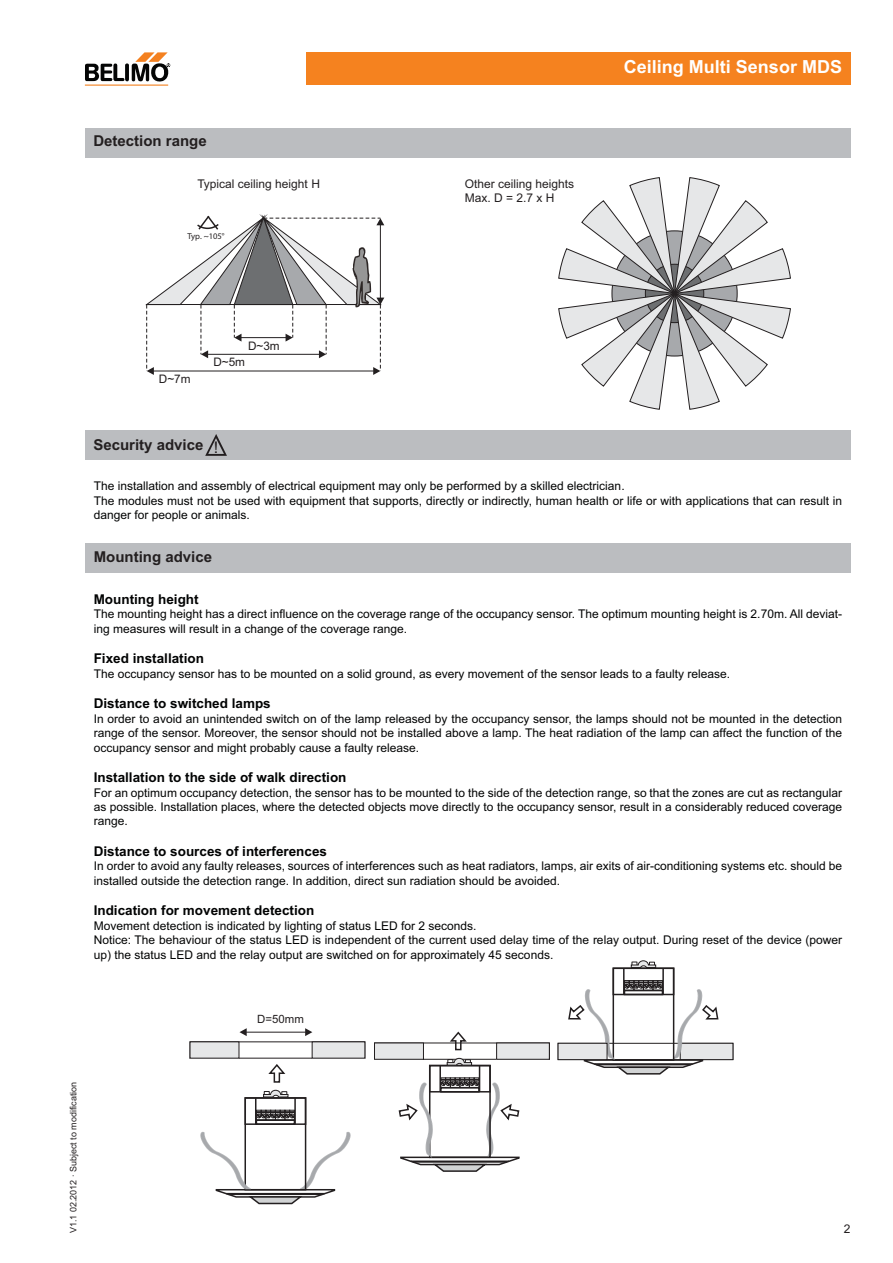
<style>
.page{position:relative;width:893px;height:1263px;background:#fff}
.page>*{position:absolute;margin:0;border:0;box-sizing:border-box;transform-origin:0 0}
.t1{font:700 18px "Arial";color:#fff}
.t2{font:700 15px "Arial";color:#231f20}
.t3{font:700 13.5px "Arial";color:#020303}
.t4{font:12px/14.4px "Arial";color:#020303}
.t5{font:12px/14.4px "Arial";color:#231f20}
.t6{font:11.7px "Arial";color:#231f20}
.t7{font:11.4px "Arial";color:#231f20}
.t8{font:9px "Arial";color:#231f20}
.t9{font:italic 8.55px "Arial";color:#231f20}
.s1{font-weight:400;font-size:16.05px;color:#221e1f}
</style>
<div class="page">
<hr style="left:85px;top:85px;width:83px;height:1px;background:#f48120">
<svg style="left:85px;top:52px;width:85px;height:30px"></svg>
<div style="left:306px;top:52px;width:544px;height:33px;background:#f5821f"></div>
<div style="left:85px;top:543px;width:765px;height:30px;background:#bbbdc0"></div>
<div style="left:85px;top:128px;width:765px;height:29px;background:#bbbdc0"></div>
<div style="left:85px;top:431px;width:765px;height:29px;background:#bbbdc0"></div>
<svg style="left:205px;top:434px;width:22px;height:22px"></svg>
<svg style="left:558px;top:177px;width:233px;height:233px"></svg>
<svg style="left:145px;top:214px;width:239px;height:161px"></svg>
<div style="left:680px;top:1043px;width:53px;height:17px;background:#e6e7e8"></div>
<div style="left:680px;top:1043px;width:53px;height:17px;border:1px solid #231f20"></div>
<div style="left:558px;top:1043px;width:49px;height:17px;background:#e6e7e8"></div>
<div style="left:558px;top:1043px;width:49px;height:17px;border:1px solid #231f20"></div>
<svg style="left:567px;top:960px;width:152px;height:115px"></svg>
<div style="left:497px;top:1043px;width:52px;height:16px;background:#e6e7e8"></div>
<div style="left:496px;top:1043px;width:54px;height:17px;border:1px solid #231f20"></div>
<svg style="left:448px;top:1031px;width:20px;height:20px"></svg>
<div style="left:374px;top:1043px;width:49px;height:16px;background:#e6e7e8"></div>
<div style="left:374px;top:1043px;width:50px;height:17px;border:1px solid #231f20"></div>
<svg style="left:398px;top:1058px;width:122px;height:114px"></svg>
<div style="left:312px;top:1042px;width:53px;height:16px;background:#e6e7e8"></div>
<div style="left:312px;top:1041px;width:53px;height:18px;border:1px solid #231f20"></div>
<hr style="left:246px;top:1032px;width:60px;height:1px;background:#231f20">
<svg style="left:239px;top:1028px;width:8px;height:8px"></svg>
<svg style="left:305px;top:1028px;width:7px;height:8px"></svg>
<div style="left:244px;top:1097px;width:62px;height:28px;border:2px solid #231f20"></div>
<hr style="left:294px;top:1098px;width:2px;height:26px;background:#231f20">
<div style="left:256px;top:1119px;width:39px;height:6px;border:2px solid #231f20"></div>
<svg style="left:268px;top:1064px;width:18px;height:19px"></svg>
<svg style="left:255px;top:1089px;width:40px;height:35px"></svg>
<svg style="left:200px;top:1132px;width:151px;height:73px"></svg>
<div style="left:190px;top:1042px;width:49px;height:16px;background:#e6e7e8"></div>
<div style="left:190px;top:1041px;width:49px;height:18px;border:1px solid #231f20"></div>
<p class="t2" style="left:93px;top:135px;width:115px">Detection range</p>
<p class="t5" style="left:197px;top:178px;width:124px">Typical ceiling height H</p>
<p class="t9" style="left:188px;top:233px;width:39px">Typ. ~105°</p>
<p class="t5" style="left:465px;top:178px;width:111px">Other ceiling heights<br>Max. D = 2.7 x H</p>
<h1 class="t1" style="left:624px;top:60px;width:220px">Ceiling Multi Sensor MDS</h1>
<p class="t6" style="left:248px;top:342px;width:33px">D~3m</p>
<p class="t6" style="left:159px;top:375px;width:33px">D~7m</p>
<p class="t6" style="left:213px;top:358px;width:33px">D~5m</p>
<p class="t2" style="left:93px;top:439px;width:126px">Security advice <span class="s1">!</span></p>
<p class="t4" style="left:94px;top:480px;width:750px">The installation and assembly of electrical equipment may only be performed by a skilled electrician.<br>The modules must not be used with equipment that supports, directly or indirectly, human health or life or with applications that can result in danger for people or animals.</p>
<p class="t2" style="left:94px;top:551px;width:120px">Mounting advice</p>
<p class="t3" style="left:94px;top:594px;width:106px">Mounting height</p>
<p class="t4" style="left:94px;top:608px;width:750px">The mounting height has a direct influence on the coverage range of the occupancy sensor. The optimum mounting height is 2.70m. All deviat&shy;ing measures will result in a change of the coverage range.</p>
<p class="t3" style="left:94px;top:654px;width:112px">Fixed installation</p>
<p class="t4" style="left:94px;top:668px;width:638px">The occupancy sensor has to be mounted on a solid ground, as every movement of the sensor leads to a faulty release.</p>
<p class="t3" style="left:94px;top:699px;width:179px">Distance to switched lamps</p>
<p class="t4" style="left:94px;top:713px;width:750px;text-align:justify">In order to avoid an unintended switch on of the lamp released by the occupancy sensor, the lamps should not be mounted in the detection range of the sensor. Moreover, the sensor should not be installed above a lamp. The heat radiation of the lamp can affect the function of the occupancy sensor and might probably cause a faulty release.</p>
<p class="t3" style="left:94px;top:773px;width:254px">Installation to the side of walk direction</p>
<p class="t4" style="left:94px;top:786px;width:750px;text-align:justify">For an optimum occupancy detection, the sensor has to be mounted to the side of the detection range, so that the zones are cut as rectangular as possible. Installation places, where the detected objects move directly to the occupancy sensor, result in a considerably reduced coverage range.</p>
<p class="t3" style="left:94px;top:846px;width:235px">Distance to sources of interferences</p>
<p class="t4" style="left:94px;top:860px;width:750px">In order to avoid any faulty releases, sources of interferences such as heat radiators, lamps, air exits of air-conditioning systems etc. should be installed outside the detection range. In addition, direct sun radiation should be avoided.</p>
<p class="t3" style="left:94px;top:906px;width:222px">Indication for movement detection</p>
<p class="t4" style="left:94px;top:920px;width:750px">Movement detection is indicated by lighting of status LED for 2 seconds.<br>Notice: The behaviour of the status LED is independent of the current used delay time of the relay output. During reset of the device (power up) the status LED and the relay output are switched on for approximately 45 seconds.</p>
<p class="t7" style="left:257px;top:1015px;width:48px">D=50mm</p>
<p class="t8" style="left:70px;top:1233px;width:153px;rotate:-90deg">V1.1 02.2012 · Subject to modification</p>
<p class="t5" style="left:844px;top:1223px;width:8px">2</p>
</div>
